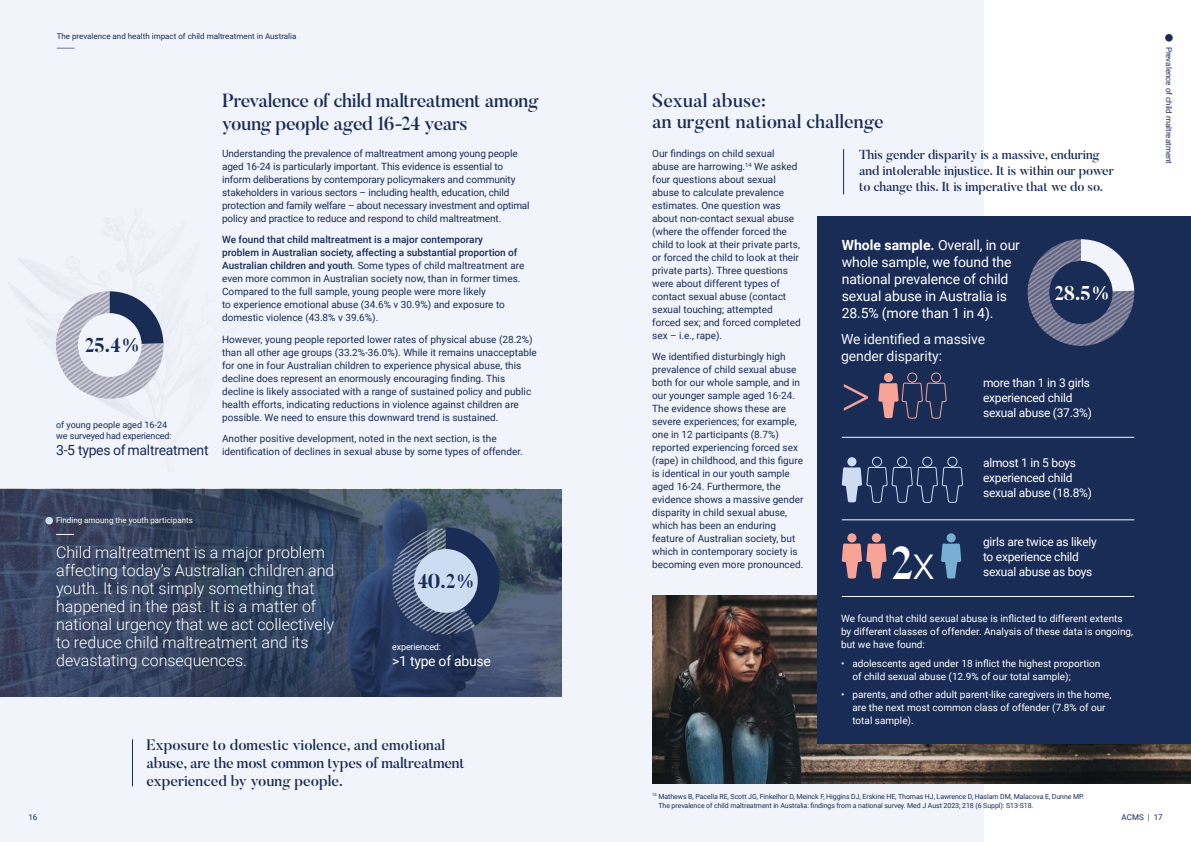
<style>
.page{position:relative;width:1191px;height:842px;background:#fff}
.page>*{position:absolute;margin:0;border:0;box-sizing:border-box;transform-origin:0 0}
.t1{font:300 47.4px "Butler";color:#f7a395}
.t2{font:700 46.1px "Butler";color:#fff}
.t3{font:700 20px "Butler";color:#192c55}
.t4{font:700 19.9px "Butler";color:#fff}
.t5{font:500 19px/23px "Butler";letter-spacing:-.015em;color:#192c55}
.t6{font:300 16px/18px "Roboto";color:#fff}
.t7{font:500 15px/18px "Butler";color:#192c55}
.t8{font:14px/17px "Roboto";letter-spacing:-.01em;color:#fff}
.t9{font:14px/17px "Roboto";letter-spacing:-.01em;color:#f1f4fa}
.t10{font:14px "Roboto";letter-spacing:-.02em;color:#192c55}
.t11{font:500 12.9px/16.5px "Butler";letter-spacing:-.01em;color:#192c55}
.t12{font:12px/15px "Roboto";letter-spacing:-.02em;color:#fff}
.t13{font:10px/13px "Roboto";color:#192c55}
.t14{font:10px/13px "Roboto";color:#fff}
.t15{font:9px/11px "Roboto";letter-spacing:-.02em;color:#192c55}
.t16{font:9px "Roboto";letter-spacing:-.02em;color:#fff}
.t17{font:8px "Roboto";color:#192c55}
.t18{font:8px "Roboto";color:#fff}
.t19{font:7px/9px "Roboto";letter-spacing:-.01em;color:#192c55}
.s1{font-weight:500}
.s2{font-weight:700}
.s3{font-family:"Roboto";font-weight:300}
</style>
<div class="page">
<div style="left:0;top:0;width:983px;height:842px;background:#f1f4fa"></div>
<img style="left:0;top:489px;width:561px;height:207px">
<img style="left:652px;top:595px;width:539px;height:189px">
<svg style="left:57px;top:48px;width:18px;height:1px"></svg>
<hr style="left:132px;top:739px;width:1px;height:47px;background:#192c55">
<svg style="left:56px;top:534px;width:18px;height:1px"></svg>
<div style="left:45px;top:517px;width:8px;height:7px;background:#ccdcf1;border-radius:50%"></div>
<svg style="left:385px;top:527px;width:114px;height:115px;background:#3a4b6c"></svg>
<div style="left:414px;top:549px;width:64px;height:64px;background:#ccdcf1;border-radius:50%"></div>
<svg style="left:55px;top:291px;width:109px;height:109px"></svg>
<div style="left:78px;top:313px;width:64px;height:64px;background:#f1f4fa;border-radius:50%"></div>
<div style="left:817px;top:217px;width:374px;height:527px;background:#192c55"></div>
<hr style="left:841px;top:437px;width:293px;height:1px;background:#f7f8fc">
<hr style="left:841px;top:520px;width:293px;height:1px;background:#f7f8fc">
<hr style="left:841px;top:596px;width:293px;height:1px;background:#f7f8fc">
<svg style="left:841px;top:456px;width:122px;height:47px"></svg>
<svg style="left:878px;top:372px;width:69px;height:47px"></svg>
<svg style="left:841px;top:533px;width:45px;height:45px"></svg>
<svg style="left:941px;top:533px;width:20px;height:45px"></svg>
<hr style="left:843px;top:149px;width:1px;height:45px;background:#192c55">
<svg style="left:1027px;top:239px;width:108px;height:107px"></svg>
<div style="left:1049px;top:261px;width:63px;height:63px;background:#192c55;border-radius:50%"></div>
<div style="left:1165px;top:34px;width:7px;height:8px;background:#192c55;border-radius:50%"></div>
<p class="t17" style="left:57px;top:31px;width:241px">The prevalence and health impact of child maltreatment in Australia</p>
<h3 class="t3" style="left:85px;top:333px;width:58px">25.4%</h3>
<p class="t15" style="left:56px;top:419px;width:117px">of young people aged 16-24 we surveyed had experienced:</p>
<h3 class="t10" style="left:56px;top:441px;width:154px">3-5 types of maltreatment</h3>
<h3 class="t5" style="left:222px;top:89px;width:318px">Prevalence of child maltreatment among young people aged 16-24 years</h3>
<p class="t13" style="left:222px;top:146px;width:309px">Understanding the prevalence of maltreatment among young people aged 16-24 is particularly important. This evidence is essential to inform deliberations by contemporary policymakers and community stakeholders in various sectors – including health, education, child protection and family welfare – about necessary investment and optimal policy and practice to reduce and respond to child maltreatment.</p>
<p class="t13" style="left:222px;top:233px;width:304px"><span class="s1">We found that child maltreatment is a major contemporary<br>problem in Australian society, affecting a substantial proportion of Australian children and youth</span>. Some types of child maltreatment are even more common in Australian society now, than in former times.<br>Compared to the full sample, young people were more likely<br>to experience emotional abuse (34.6% v 30.9%) and exposure to domestic violence (43.8% v 39.6%).</p>
<p class="t13" style="left:222px;top:332px;width:316px">However, young people reported lower rates of physical abuse (28.2%) than all other age groups (33.2%-36.0%). While it remains unacceptable for one in four Australian children to experience physical abuse, this decline does represent an enormously encouraging finding. This decline is likely associated with a range of sustained policy and public health efforts, indicating reductions in violence against children are possible. We need to ensure this downward trend is sustained.</p>
<p class="t13" style="left:222px;top:432px;width:302px">Another positive development, noted in the next section, is the identification of declines in sexual abuse by some types of offender.</p>
<p class="t18" style="left:56px;top:515px;width:138px">Finding amoung the youth participants</p>
<p class="t6" style="left:56px;top:543px;width:280px">Child maltreatment is a major problem affecting today’s Australian children and youth. It is not simply something that happened in the past. It is a matter of national urgency that we act collectively to reduce child maltreatment and its devastating consequences.</p>
<h3 class="t3" style="left:417px;top:568px;width:59px">40.2%</h3>
<p class="t16" style="left:392px;top:640px;width:50px">experienced:</p>
<h3 class="t8" style="left:392px;top:652px;width:100px">&gt;1 type of abuse</h3>
<h3 class="t7" style="left:146px;top:736px;width:319px">Exposure to domestic violence, and emotional abuse, are the most common types of maltreatment experienced by young people.</h3>
<h3 class="t5" style="left:652px;top:90px;width:233px;line-height:21px">Sexual abuse:<br>an urgent national challenge</h3>
<p class="t13" style="left:652px;top:146px;width:150px">Our findings on child sexual abuse are harrowing.<sup>14</sup> We asked four questions about sexual abuse to calculate prevalence estimates. One question was about non-contact sexual abuse (where the offender forced the child to look at their private parts, or forced the child to look at their private parts). Three questions were about different types of contact sexual abuse (contact sexual touching; attempted forced sex; and forced completed sex – i.e., rape).</p>
<p class="t13" style="left:652px;top:350px;width:153px">We identified disturbingly high prevalence of child sexual abuse both for our whole sample, and in our younger sample aged 16-24.<br>The evidence shows these are severe experiences; for example, one in 12 participants (8.7%) reported experiencing forced sex (rape) in childhood, and this figure is identical in our youth sample aged 16-24. Furthermore, the evidence shows a massive gender disparity in child sexual abuse, which has been an enduring feature of Australian society, but which in contemporary society is becoming even more pronounced.</p>
<p class="t11" style="left:859px;top:146px;width:256px">This gender disparity is a massive, enduring and intolerable injustice. It is within our power to change this. It is imperative that we do so.</p>
<h3 class="t8" style="left:841px;top:236px;width:180px"><span class="s2">Whole sample.</span> Overall, in our whole sample, we found the national prevalence of child sexual abuse in Australia is<br>28.5% (more than 1 in 4).</h3>
<h3 class="t4" style="left:1054px;top:280px;width:57px">28.5%</h3>
<h3 class="t9" style="left:841px;top:330px;width:146px">We identified a massive gender disparity:</h3>
<p class="t12" style="left:983px;top:375px;width:110px">more than 1 in 3 girls experienced child sexual abuse (37.3%)</p>
<p class="t12" style="left:983px;top:454px;width:110px">almost 1 in 5 boys experienced child sexual abuse (18.8%)</p>
<p class="t12" style="left:983px;top:534px;width:115px">girls are twice as likely to experience child sexual abuse as boys</p>
<h1 class="t1" style="left:841px;top:363px;width:30px">&gt;</h1>
<h2 class="t2" style="left:891px;top:533px;width:46px">2<span class="s3">x</span></h2>
<p class="t14" style="left:841px;top:612px;width:293px">We found that child sexual abuse is inflicted to different extents by different classes of offender. Analysis of these data is ongoing, but we have found:</p>
<p class="t14" style="left:852px;top:656px;width:249px;text-indent:-11px">• adolescents aged under 18 inflict the highest proportion of child sexual abuse (12.9% of our total sample);</p>
<p class="t14" style="left:852px;top:688px;width:260px;text-indent:-11px">• parents, and other adult parent-like caregivers in the home, are the next most common class of offender (7.8% of our total sample).</p>
<p class="t19" style="left:658px;top:791px;width:427px;text-indent:-6px"><sup>14</sup> Mathews B, Pacella RE, Scott JG, Finkelhor D, Meinck F, Higgins DJ, Erskine HE, Thomas HJ, Lawrence D, Haslam DM, Malacova E, Dunne MP.<br>The prevalence of child maltreatment in Australia: findings from a national survey. Med J Aust 2023; 218 (6 Suppl): S13-S18.</p>
<p class="t17" style="left:1174px;top:47px;width:119px;rotate:90deg">Prevalence of child maltreatment</p>
<p class="t17" style="left:28px;top:811px;width:10px">16</p>
<p class="t17" style="left:1121px;top:811px;width:42px">ACMS | 17</p>
</div>
